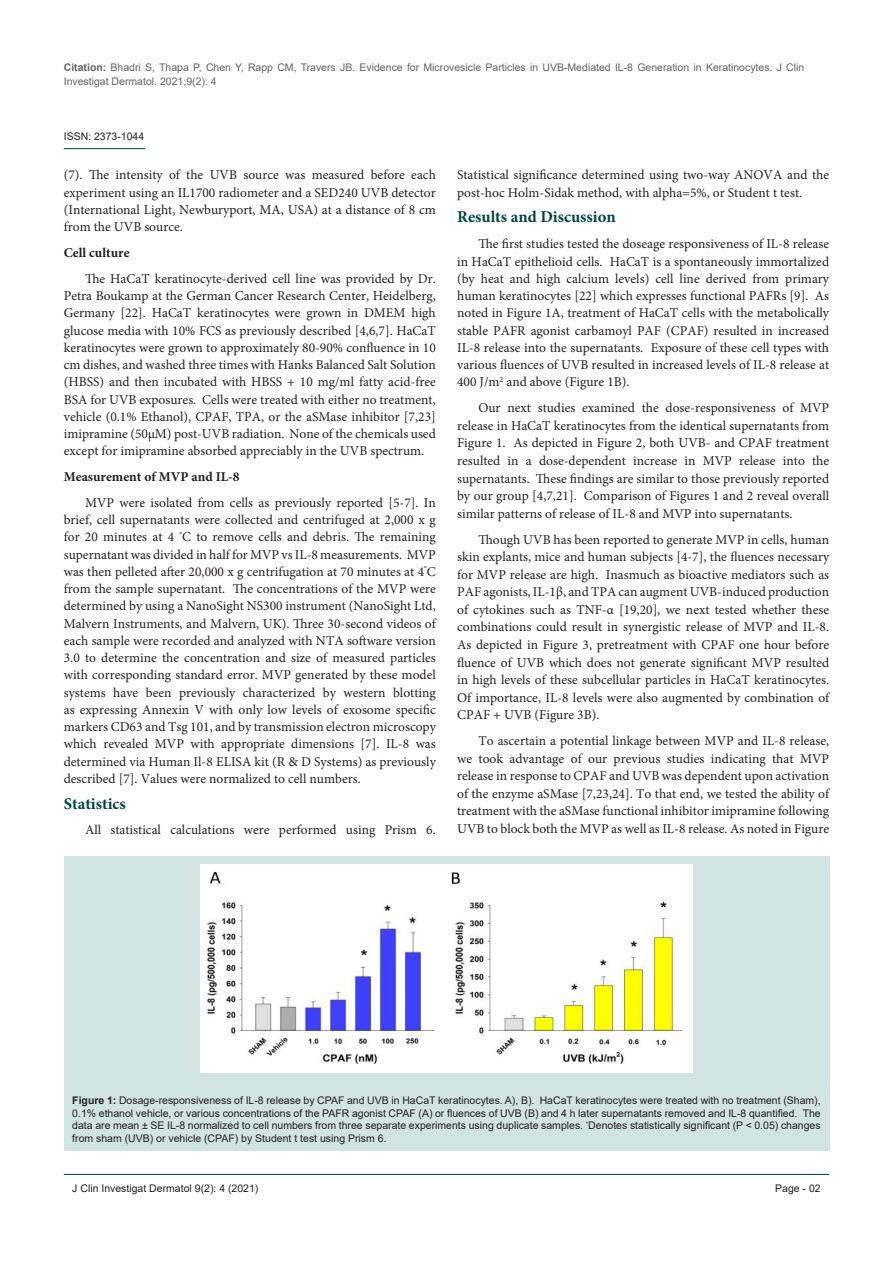
<style>
.page{position:relative;width:893px;height:1263px;background:#fff}
.page>*{position:absolute;margin:0;border:0;box-sizing:border-box;transform-origin:0 0}
.t1{font:700 16.5px "Minion Pro";color:#00443c}
.t2{font:13.5px/17.2px "Minion Pro";color:#231f20;text-align:justify}
.t3{font:700 13.5px "Minion Pro";color:#231f20}
.t4{font:10.5px/12.6px "Arial";color:#231f20;text-align:justify}
.t5{font:10.5px/13.5px "Arial";color:#636366}
.s1{font-weight:700}
</style>
<div class="page">
<hr style="left:64px;top:148px;width:81px;height:1px;background:#00443c">
<hr style="left:64px;top:1174px;width:765px;height:1px;background:#00443c">
<div style="left:64px;top:856px;width:765px;height:294px;background:#d2e3e3"></div>
<img style="left:201px;top:864px;width:491px;height:209px">
<p class="t5" style="left:64px;top:61px;width:742px"><span class="s1">Citation:</span> Bhadri S, Thapa P, Chen Y, Rapp CM, Travers JB. Evidence for Microvesicle Particles in UVB-Mediated IL-8 Generation in Keratinocytes. J Clin<br>Investigat Dermatol. 2021;9(2): 4</p>
<p class="t4" style="left:64px;top:130px;width:82px">ISSN: 2373-1044</p>
<p class="t2" style="left:64px;top:167px;width:374px">(7). The intensity of the UVB source was measured before each experiment using an IL1700 radiometer and a SED240 UVB detector (International Light, Newburyport, MA, USA) at a distance of 8 cm from the UVB source.</p>
<p class="t3" style="left:64px;top:243px;width:67px">Cell culture</p>
<p class="t2" style="left:64px;top:270px;width:374px;text-indent:21px">The HaCaT keratinocyte-derived cell line was provided by Dr.<br>Petra Boukamp at the German Cancer Research Center, Heidelberg, Germany [22]. HaCaT keratinocytes were grown in DMEM high glucose media with 10% FCS as previously described [4,6,7]. HaCaT keratinocytes were grown to approximately 80-90% confluence in 10 cm dishes, and washed three times with Hanks Balanced Salt Solution (HBSS) and then incubated with HBSS + 10 mg/ml fatty acid-free BSA for UVB exposures. Cells were treated with either no treatment, vehicle (0.1% Ethanol), CPAF, TPA, or the aSMase inhibitor [7,23] imipramine (50µM) post-UVB radiation. None of the chemicals used except for imipramine absorbed appreciably in the UVB spectrum.</p>
<p class="t3" style="left:64px;top:467px;width:177px">Measurement of MVP and IL-8</p>
<p class="t2" style="left:64px;top:494px;width:374px;text-indent:21px">MVP were isolated from cells as previously reported [5-7]. In brief, cell supernatants were collected and centrifuged at 2,000 x g for 20 minutes at 4 <sup>°</sup>C to remove cells and debris. The remaining supernatant was divided in half for MVP vs IL-8 measurements. MVP was then pelleted after 20,000 x g centrifugation at 70 minutes at 4<sup>°</sup>C from the sample supernatant. The concentrations of the MVP were determined by using a NanoSight NS300 instrument (NanoSight Ltd, Malvern Instruments, and Malvern, UK). Three 30-second videos of each sample were recorded and analyzed with NTA software version 3.0 to determine the concentration and size of measured particles with corresponding standard error. MVP generated by these model systems have been previously characterized by western blotting as expressing Annexin V with only low levels of exosome specific markers CD63 and Tsg 101, and by transmission electron microscopy which revealed MVP with appropriate dimensions [7]. IL-8 was determined via Human Il-8 ELISA kit (R &amp; D Systems) as previously described [7]. Values were normalized to cell numbers.</p>
<p class="t1" style="left:64px;top:792px;width:64px">Statistics</p>
<p class="t2" style="left:85px;top:821px;width:352px">All statistical calculations were performed using Prism 6.</p>
<p class="t2" style="left:457px;top:167px;width:374px">Statistical significance determined using two-way ANOVA and the post-hoc Holm-Sidak method, with alpha=5%, or Student t test.</p>
<p class="t1" style="left:457px;top:206px;width:160px">Results and Discussion</p>
<p class="t2" style="left:457px;top:235px;width:374px;text-indent:21px">The first studies tested the doseage responsiveness of IL-8 release in HaCaT epithelioid cells. HaCaT is a spontaneously immortalized (by heat and high calcium levels) cell line derived from primary human keratinocytes [22] which expresses functional PAFRs [9]. As noted in Figure 1A, treatment of HaCaT cells with the metabolically stable PAFR agonist carbamoyl PAF (CPAF) resulted in increased IL-8 release into the supernatants. Exposure of these cell types with various fluences of UVB resulted in increased levels of IL-8 release at 400 J/m<sup>2</sup> and above (Figure 1B).</p>
<p class="t2" style="left:457px;top:399px;width:374px;text-indent:21px">Our next studies examined the dose-responsiveness of MVP release in HaCaT keratinocytes from the identical supernatants from Figure 1. As depicted in Figure 2, both UVB- and CPAF treatment resulted in a dose-dependent increase in MVP release into the supernatants. These findings are similar to those previously reported by our group [4,7,21]. Comparison of Figures 1 and 2 reveal overall similar patterns of release of IL-8 and MVP into supernatants.</p>
<p class="t2" style="left:457px;top:531px;width:374px;text-indent:21px">Though UVB has been reported to generate MVP in cells, human skin explants, mice and human subjects [4-7], the fluences necessary for MVP release are high. Inasmuch as bioactive mediators such as PAF agonists, IL-1β, and TPA can augment UVB-induced production of cytokines such as TNF-α [19,20], we next tested whether these combinations could result in synergistic release of MVP and IL-8.<br>As depicted in Figure 3, pretreatment with CPAF one hour before fluence of UVB which does not generate significant MVP resulted in high levels of these subcellular particles in HaCaT keratinocytes.<br>Of importance, IL-8 levels were also augmented by combination of CPAF + UVB (Figure 3B).</p>
<p class="t2" style="left:457px;top:732px;width:374px;text-indent:21px">To ascertain a potential linkage between MVP and IL-8 release, we took advantage of our previous studies indicating that MVP release in response to CPAF and UVB was dependent upon activation of the enzyme aSMase [7,23,24]. To that end, we tested the ability of treatment with the aSMase functional inhibitor imipramine following UVB to block both the MVP as well as IL-8 release. As noted in Figure</p>
<p class="t4" style="left:72px;top:1094px;width:750px"><span class="s1">Figure 1:</span> Dosage-responsiveness of IL-8 release by CPAF and UVB in HaCaT keratinocytes. A), B). HaCaT keratinocytes were treated with no treatment (Sham), 0.1% ethanol vehicle, or various concentrations of the PAFR agonist CPAF (A) or fluences of UVB (B) and 4 h later supernatants removed and IL-8 quantified. The data are mean ± SE IL-8 normalized to cell numbers from three separate experiments using duplicate samples. <sup>*</sup>Denotes statistically significant (P &lt; 0.05) changes from sham (UVB) or vehicle (CPAF) by Student t test using Prism 6.</p>
<p class="t4" style="left:72px;top:1182px;width:188px">J Clin Investigat Dermatol 9(2): 4 (2021)</p>
<p class="t4" style="left:775px;top:1182px;width:47px">Page - 02</p>
</div>
